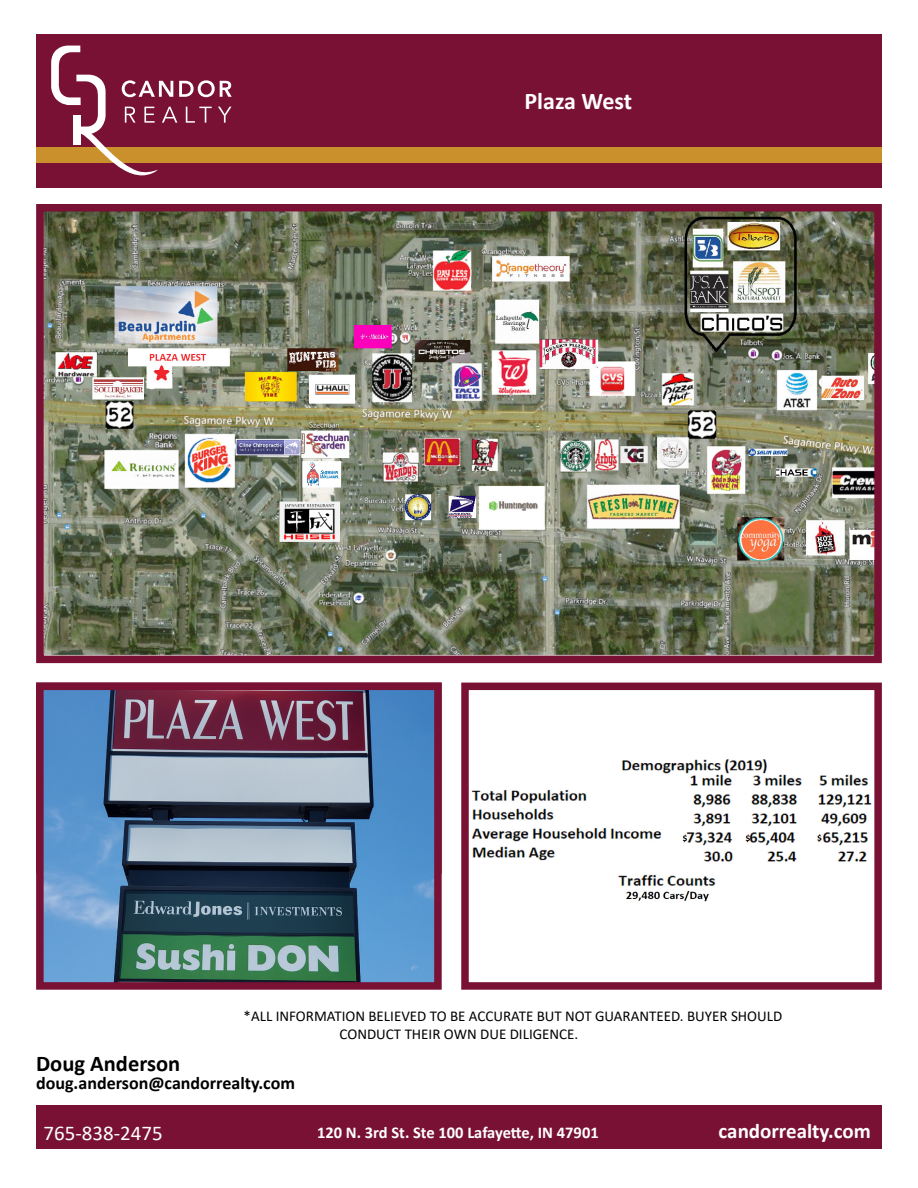
<style>
.page{position:relative;width:918px;height:1188px;background:#fff}
.page>*{position:absolute;margin:0;border:0;box-sizing:border-box;transform-origin:0 0}
.t1{font:700 24px "Calibri";color:#fff}
.t2{font:700 22.5px "Calibri";color:#000}
.t3{font:700 21px "Calibri";color:#fff}
.t4{font:21px "Calibri";color:#fff}
.t5{font:700 18px "Calibri";color:#000}
.t6{font:700 16.5px "Calibri";color:#fff}
.t7{font:15px/18px "Calibri";color:#000}
</style>
<div class="page">
<div style="left:36px;top:143px;width:846px;height:24px;background:#c9902b"></div>
<div style="left:36px;top:35px;width:846px;height:112px;background:#791134"></div>
<div style="left:36px;top:163px;width:846px;height:25px;background:#791134"></div>
<svg style="left:51px;top:46px;width:181px;height:129px"></svg>
<div style="left:36px;top:1105px;width:846px;height:44px;background:#791134"></div>
<img style="left:471px;top:759px;width:401px;height:143px">
<div style="left:461px;top:683px;width:421px;height:307px;border:8px solid #791134"></div>
<img style="left:45px;top:692px;width:388px;height:289px">
<div style="left:36px;top:683px;width:406px;height:307px;border:8px solid #791134"></div>
<img style="left:45px;top:213px;width:828px;height:441px">
<div style="left:36px;top:204px;width:846px;height:459px;border:8px solid #791134"></div>
<h1 class="t1" style="left:524px;top:84px;width:109px">Plaza West</h1>
<p class="t7" style="left:340px;top:1007px;width:444px;text-indent:-96px">*ALL INFORMATION BELIEVED TO BE ACCURATE BUT NOT GUARANTEED. BUYER SHOULD<br>CONDUCT THEIR OWN DUE DILIGENCE.</p>
<h2 class="t2" style="left:36px;top:1048px;width:146px">Doug Anderson</h2>
<p class="t5" style="left:36px;top:1070px;width:260px">doug.anderson@candorrealty.com</p>
<h3 class="t4" style="left:43px;top:1119px;width:121px">765-838-2475</h3>
<p class="t6" style="left:317px;top:1121px;width:283px">120 N. 3rd St. Ste 100 Lafayette, IN 47901</p>
<h3 class="t3" style="left:719px;top:1116px;width:154px">candorrealty.com</h3>
</div>
